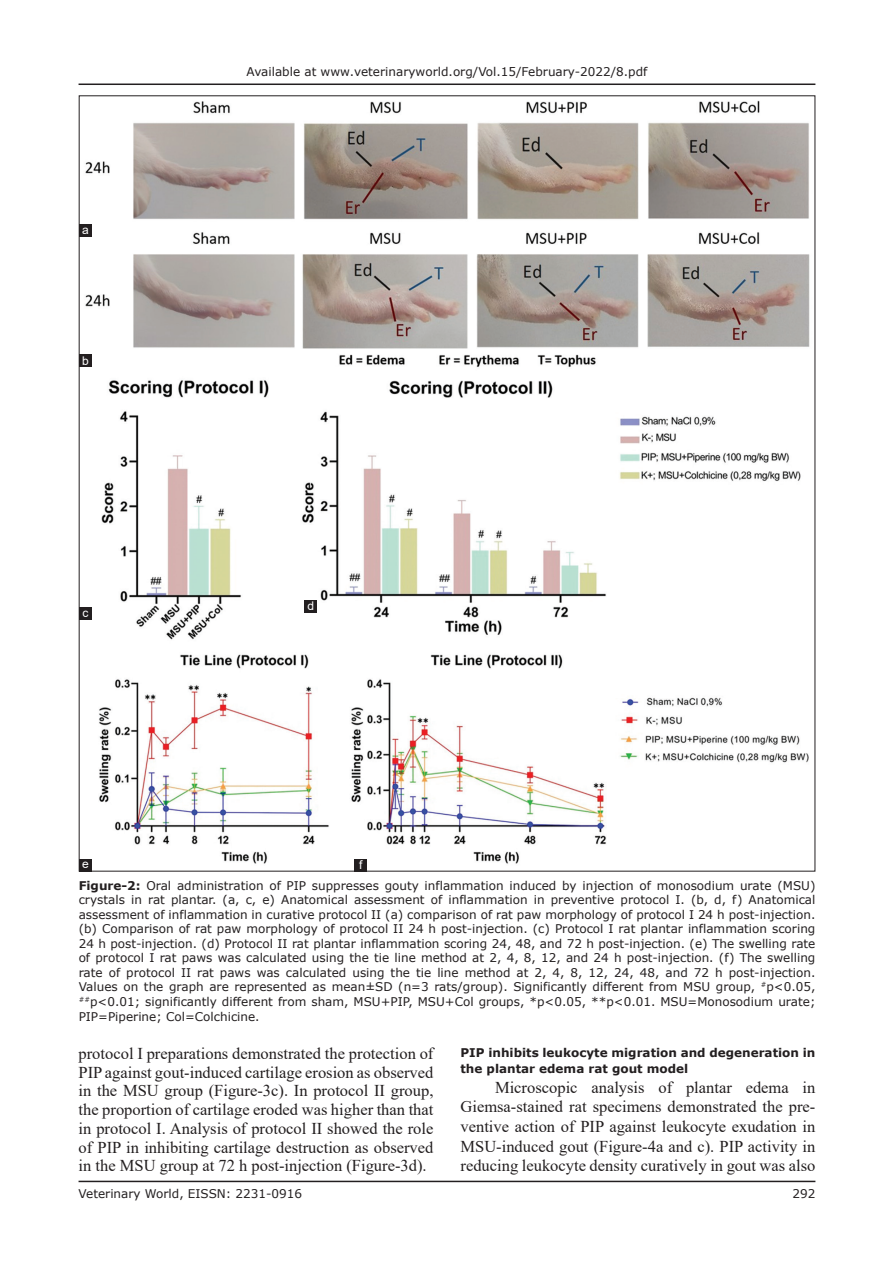
<style>
.page{position:relative;width:894px;height:1263px;background:#fff}
.page>*{position:absolute;margin:0;border:0;box-sizing:border-box;transform-origin:0 0}
.TX{font:16.5px/18.8px "Times New Roman";color:#231f20;text-align:justify}
.FGC{font:12px/14.5px "Verdana";color:#231f20;text-align:justify}
.t1{font:700 12px/16.4px "Verdana";color:#231f20}
.LABEL{font:12px "Arial";color:#fff}
.s1{font-weight:700}
</style>
<div class="page">
<hr style="left:78px;top:1180px;width:737px;height:2px;background:#231f20">
<hr style="left:78px;top:83px;width:737px;height:2px;background:#231f20">
<img style="left:85px;top:100px;width:725px;height:764px">
<div style="left:304px;top:600px;width:13px;height:12px;background:#231f20"></div>
<div style="left:354px;top:858px;width:13px;height:13px;background:#231f20"></div>
<div style="left:79px;top:858px;width:13px;height:13px;background:#231f20"></div>
<div style="left:79px;top:224px;width:13px;height:13px;background:#231f20"></div>
<div style="left:79px;top:607px;width:13px;height:13px;background:#231f20"></div>
<div style="left:79px;top:354px;width:13px;height:13px;background:#231f20"></div>
<p class="LABEL" style="left:82px;top:221px;width:8px">a</p>
<p class="LABEL" style="left:82px;top:353px;width:8px">b</p>
<p class="LABEL" style="left:82px;top:604px;width:7px">c</p>
<p class="FGC" style="left:246px;top:64px;width:402px">Available at www.veterinaryworld.org/Vol.15/February-2022/8.pdf</p>
<p class="LABEL" style="left:307px;top:598px;width:8px">d</p>
<p class="LABEL" style="left:82px;top:855px;width:8px">e</p>
<p class="LABEL" style="left:359px;top:857px;width:5px">f</p>
<p class="FGC" style="left:79px;top:877px;width:738px"><span class="s1">Figure-2:</span> Oral administration of PIP suppresses gouty inflammation induced by injection of monosodium urate (MSU) crystals in rat plantar. (a, c, e) Anatomical assessment of inflammation in preventive protocol I. (b, d, f) Anatomical assessment of inflammation in curative protocol II (a) comparison of rat paw morphology of protocol I 24 h post-injection. (b) Comparison of rat paw morphology of protocol II 24 h post-injection. (c) Protocol I rat plantar inflammation scoring 24 h post-injection. (d) Protocol II rat plantar inflammation scoring 24, 48, and 72 h post-injection. (e) The swelling rate of protocol I rat paws was calculated using the tie line method at 2, 4, 8, 12, and 24 h post-injection. (f) The swelling rate of protocol II rat paws was calculated using the tie line method at 2, 4, 8, 12, 24, 48, and 72 h post-injection.<br>Values on the graph are represented as mean±SD (n=3 rats/group). Significantly different from MSU group, <sup>#</sup>p&lt;0.05, <sup>##</sup>p&lt;0.01; significantly different from sham, MSU+PIP, MSU+Col groups, *p&lt;0.05, **p&lt;0.01. MSU=Monosodium urate; PIP=Piperine; Col=Colchicine.</p>
<p class="TX" style="left:78px;top:1043px;width:356px">protocol I preparations demonstrated the protection of PIP against gout-induced cartilage erosion as observed in the MSU group (Figure-3c). In protocol II group, the proportion of cartilage eroded was higher than that in protocol I. Analysis of protocol II showed the role of PIP in inhibiting cartilage destruction as observed in the MSU group at 72 h post-injection (Figure-3d).</p>
<h2 class="t1" style="left:460px;top:1044px;width:356px">PIP inhibits leukocyte migration and degeneration in the plantar edema rat gout model</h2>
<p class="TX" style="left:460px;top:1076px;width:356px;line-height:19.6px;text-indent:34px">Microscopic analysis of plantar edema in Giemsa-stained rat specimens demonstrated the pre&shy;ventive action of PIP against leukocyte exudation in MSU-induced gout (Figure-4a and c). PIP activity in reducing leukocyte density curatively in gout was also</p>
<p class="FGC" style="left:78px;top:1186px;width:225px">Veterinary World, EISSN: 2231-0916</p>
<p class="FGC" style="left:792px;top:1186px;width:24px">292</p>
</div>
